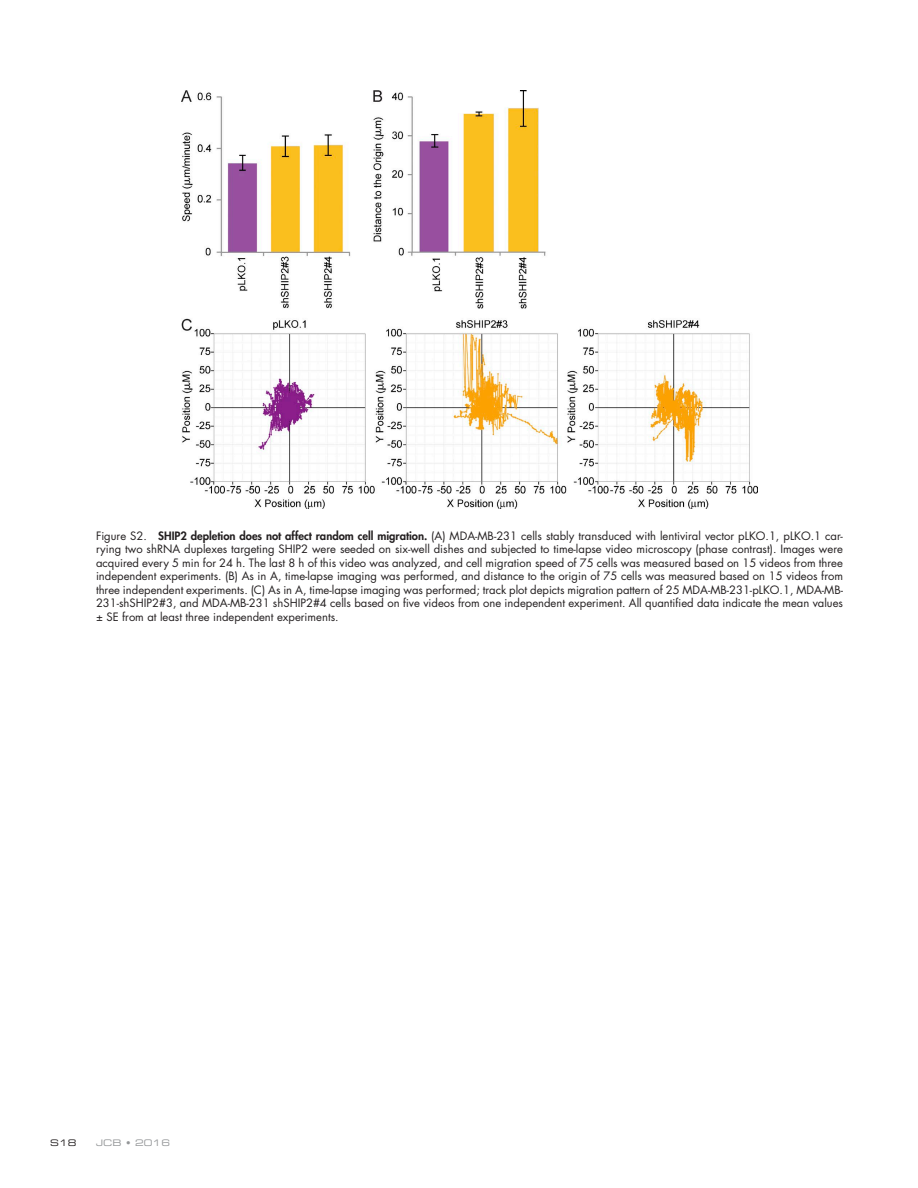
<style>
.page{position:relative;width:918px;height:1188px;background:#fff}
.page>*{position:absolute;margin:0;border:0;box-sizing:border-box;transform-origin:0 0}
.t1{font:11.25px/13.5px "Futura Std";color:#231f20;text-align:justify}
.t2{font:9px "Eurostile LT Std Ex 2";letter-spacing:.01em;color:#949698}
.t3{font:9px "Eurostile LT Std Ex 2";color:#231f20}
.s1{font-weight:800}
</style>
<div class="page">
<img style="left:182px;top:90px;width:576px;height:418px">
<p class="t1" style="left:96px;top:529px;width:749px">Figure S2. <span class="s1">SHIP2 depletion does not affect random cell migration.</span> (A) MDA-MB-231 cells stably transduced with lentiviral vector pLKO.1, pLKO.1 car&shy;rying two shRNA duplexes targeting SHIP2 were seeded on six-well dishes and subjected to time-lapse video microscopy (phase contrast). Images were acquired every 5 min for 24 h. The last 8 h of this video was analyzed, and cell migration speed of 75 cells was measured based on 15 videos from three independent experiments. (B) As in A, time-lapse imaging was performed, and distance to the origin of 75 cells was measured based on 15 videos from three independent experiments. (C) As in A, time-lapse imaging was performed; track plot depicts migration pattern of 25 MDA-MB-231-pLKO.1, MDA-MB-231-shSHIP2#3, and MDA-MB-231 shSHIP2#4 cells based on five videos from one independent experiment. All quantified data indicate the mean values ± SE from at least three independent experiments.</p>
<p class="t3" style="left:50px;top:1136px;width:28px">S18</p>
<p class="t2" style="left:96px;top:1136px;width:76px">JCB • 2016</p>
</div>
